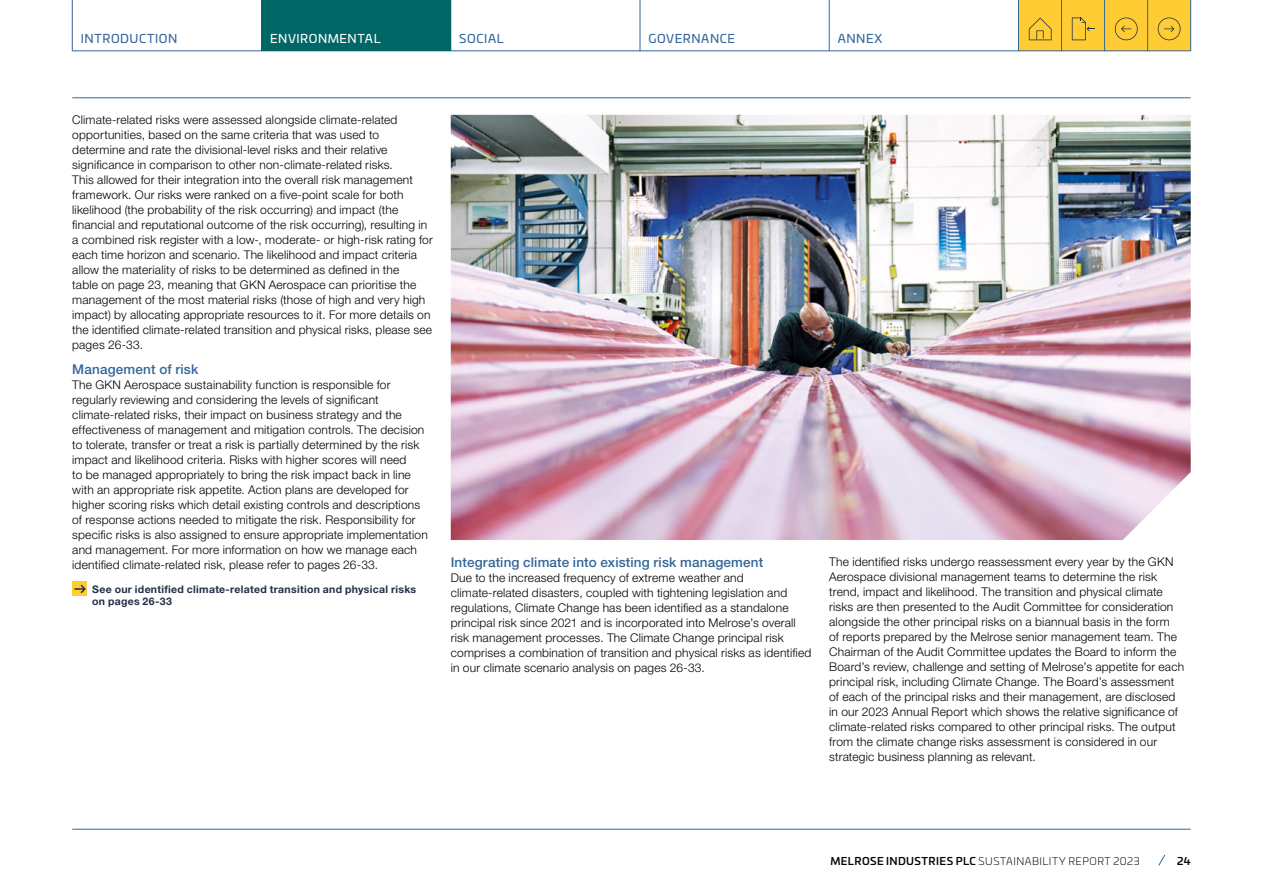
<style>
.page{position:relative;width:1263px;height:893px;background:#fff}
.page>*{position:absolute;margin:0;border:0;box-sizing:border-box;transform-origin:0 0}
.t1{font:500 13.5px "Helvetica Neue LT Std";letter-spacing:.01em;color:#369}
.t2{font:300 12px/15px "Helvetica Neue LT Std";letter-spacing:.015em;color:#000}
.t3{font:12px "Univia Pro";letter-spacing:.05em;color:#369}
.t4{font:12px "Univia Pro";letter-spacing:.045em;color:#fff}
.t5{font:700 10.5px/12px "Helvetica Neue LT Std";letter-spacing:.025em;color:#232e45}
.t6{font:300 10.5px "Univia Pro";letter-spacing:.045em;color:#000}
.t7{font:500 10.5px "Univia Pro";color:#000}
.s1{font-weight:500}
</style>
<div class="page">
<div style="left:72px;top:582px;width:15px;height:14px;background:#fc3"></div>
<svg style="left:74px;top:584px;width:12px;height:10px"></svg>
<img style="left:451px;top:115px;width:740px;height:425px">
<hr style="left:72px;top:829px;width:1119px;height:1px;background:#369">
<hr style="left:72px;top:98px;width:1119px;height:1px;background:#369">
<div style="left:1061px;top:0;width:43px;height:51px;background:#fc3"></div>
<div style="left:1018px;top:0;width:43px;height:51px;background:#fc3"></div>
<div style="left:1104px;top:0;width:44px;height:51px;background:#fc3"></div>
<div style="left:1148px;top:0;width:43px;height:51px;background:#fc3"></div>
<svg style="left:1158px;top:17px;width:22px;height:23px"></svg>
<svg style="left:1029px;top:18px;width:22px;height:22px"></svg>
<svg style="left:1072px;top:17px;width:22px;height:23px"></svg>
<svg style="left:1115px;top:17px;width:23px;height:23px"></svg>
<svg style="left:1158px;top:854px;width:8px;height:12px"></svg>
<hr style="left:72px;top:51px;width:1119px;height:1px;background:#369">
<hr style="left:1061px;top:0;width:1px;height:51px;background:#369">
<hr style="left:72px;top:0;width:1px;height:51px;background:#369">
<hr style="left:640px;top:0;width:1px;height:51px;background:#369">
<hr style="left:829px;top:0;width:1px;height:51px;background:#369">
<hr style="left:1018px;top:0;width:1px;height:51px;background:#369">
<hr style="left:1104px;top:0;width:1px;height:51px;background:#369">
<hr style="left:1147px;top:0;width:1px;height:51px;background:#369">
<hr style="left:1190px;top:0;width:1px;height:51px;background:#369">
<div style="left:261px;top:0;width:190px;height:51px;background:#066"></div>
<p class="t3" style="left:81px;top:29px;width:98px">INTRODUCTION</p>
<p class="t4" style="left:270px;top:29px;width:112px">ENVIRONMENTAL</p>
<p class="t3" style="left:459px;top:29px;width:46px">SOCIAL</p>
<p class="t3" style="left:648px;top:29px;width:88px">GOVERNANCE</p>
<p class="t3" style="left:838px;top:29px;width:46px">ANNEX</p>
<p class="t2" style="left:72px;top:112px;width:362px">Climate‑related risks were assessed alongside climate‑related opportunities, based on the same criteria that was used to determine and rate the divisional‑level risks and their relative significance in comparison to other non‑climate‑related risks.<br>This allowed for their integration into the overall risk management framework. Our risks were ranked on a five‑point scale for both likelihood (the probability of the risk occurring) and impact (the financial and reputational outcome of the risk occurring), resulting in a combined risk register with a low-, moderate- or high‑risk rating for each time horizon and scenario. The likelihood and impact criteria allow the materiality of risks to be determined as defined in the<br>table on page 23, meaning that GKN Aerospace can prioritise the management of the most material risks (those of high and very high impact) by allocating appropriate resources to it. For more details on the identified climate‑related transition and physical risks, please see pages 26-33.</p>
<p class="t1" style="left:72px;top:361px;width:127px">Management of risk</p>
<p class="t2" style="left:72px;top:377px;width:357px">The GKN Aerospace sustainability function is responsible for regularly reviewing and considering the levels of significant climate‑related risks, their impact on business strategy and the effectiveness of management and mitigation controls. The decision to tolerate, transfer or treat a risk is partially determined by the risk impact and likelihood criteria. Risks with higher scores will need<br>to be managed appropriately to bring the risk impact back in line with an appropriate risk appetite. Action plans are developed for higher scoring risks which detail existing controls and descriptions of response actions needed to mitigate the risk. Responsibility for specific risks is also assigned to ensure appropriate implementation and management. For more information on how we manage each identified climate‑related risk, please refer to pages 26-33.</p>
<p class="t5" style="left:92px;top:583px;width:325px">See our identified climate‑related transition and physical risks on pages 26-33</p>
<p class="t1" style="left:451px;top:554px;width:314px">Integrating climate into existing risk management</p>
<p class="t2" style="left:451px;top:570px;width:362px">Due to the increased frequency of extreme weather and climate‑related disasters, coupled with tightening legislation and regulations, Climate Change has been identified as a standalone principal risk since 2021 and is incorporated into Melrose’s overall risk management processes. The Climate Change principal risk comprises a combination of transition and physical risks as identified in our climate scenario analysis on pages 26-33.</p>
<p class="t2" style="left:829px;top:554px;width:356px">The identified risks undergo reassessment every year by the GKN Aerospace divisional management teams to determine the risk trend, impact and likelihood. The transition and physical climate risks are then presented to the Audit Committee for consideration alongside the other principal risks on a biannual basis in the form<br>of reports prepared by the Melrose senior management team. The Chairman of the Audit Committee updates the Board to inform the Board’s review, challenge and setting of Melrose’s appetite for each principal risk, including Climate Change. The Board’s assessment of each of the principal risks and their management, are disclosed in our 2023 Annual Report which shows the relative significance of climate‑related risks compared to other principal risks. The output from the climate change risks assessment is considered in our strategic business planning as relevant.</p>
<p class="t6" style="left:830px;top:854px;width:311px"><span class="s1">MELROSE INDUSTRIES PLC</span> SUSTAINABILITY REPORT 2023</p>
<p class="t7" style="left:1177px;top:853px;width:15px">24</p>
</div>
